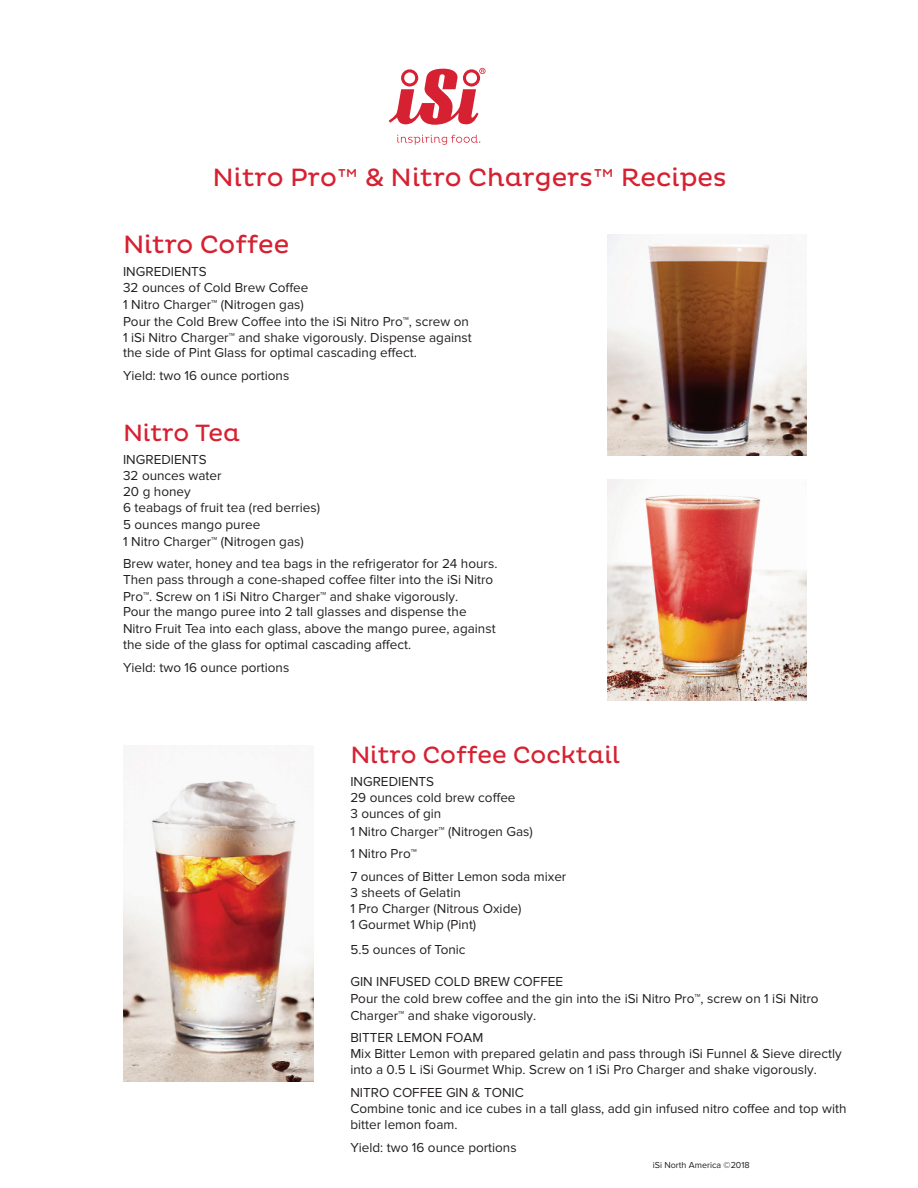
<style>
.page{position:relative;width:918px;height:1188px;background:#fff}
.page>*{position:absolute;margin:0;border:0;box-sizing:border-box;transform-origin:0 0}
.t1{font:25.5px "Pluto";color:#d62132}
.t2{font:24px "Pluto";letter-spacing:-.005em;color:#d62132}
.t3{font:13.5px/16.2px "Proxima Nova";color:#231f20}
.t4{font:9px "Proxima Nova";color:#231f20}
</style>
<div class="page">
<img style="left:123px;top:745px;width:191px;height:336px">
<img style="left:608px;top:479px;width:198px;height:222px">
<img style="left:608px;top:234px;width:198px;height:221px">
<svg style="left:389px;top:68px;width:97px;height:57px"></svg>
<svg style="left:397px;top:135px;width:83px;height:10px"></svg>
<h1 class="t1" style="left:213px;top:163px;width:515px">Nitro Pro™ &amp; Nitro Chargers™ Recipes</h1>
<h1 class="t1" style="left:123px;top:230px;width:168px">Nitro Coffee</h1>
<p class="t3" style="left:123px;top:264px;width:350px">INGREDIENTS<br>32 ounces of Cold Brew Coffee<br>1 Nitro Charger™ (Nitrogen gas)<br>Pour the Cold Brew Coffee into the iSi Nitro Pro™, screw on 1 iSi Nitro Charger™ and shake vigorously. Dispense against the side of Pint Glass for optimal cascading effect.</p>
<p class="t3" style="left:123px;top:368px;width:168px">Yield: two 16 ounce portions</p>
<h2 class="t2" style="left:123px;top:419px;width:119px">Nitro Tea</h2>
<p class="t3" style="left:123px;top:451px;width:199px">INGREDIENTS<br>32 ounces water<br>20 g honey<br>6 teabags of fruit tea (red berries)<br>5 ounces mango puree<br>1 Nitro Charger™ (Nitrogen gas)</p>
<p class="t3" style="left:123px;top:555px;width:376px;line-height:16.6px">Brew water, honey and tea bags in the refrigerator for 24 hours.<br>Then pass through a cone-shaped coffee filter into the iSi Nitro<br>Pro™. Screw on 1 iSi Nitro Charger™ and shake vigorously.</p>
<p class="t3" style="left:123px;top:604px;width:374px">Pour the mango puree into 2 tall glasses and dispense the<br>Nitro Fruit Tea into each glass, above the mango puree, against the side of the glass for optimal cascading affect.</p>
<p class="t3" style="left:123px;top:659px;width:168px">Yield: two 16 ounce portions</p>
<h2 class="t2" style="left:350px;top:741px;width:271px">Nitro Coffee Cocktail</h2>
<p class="t3" style="left:350px;top:774px;width:184px">INGREDIENTS<br>29 ounces cold brew coffee<br>3 ounces of gin<br>1 Nitro Charger™ (Nitrogen Gas)</p>
<p class="t3" style="left:350px;top:842px;width:218px;line-height:22px">1 Nitro Pro™<br>7 ounces of Bitter Lemon soda mixer</p>
<p class="t3" style="left:350px;top:884px;width:173px">3 sheets of Gelatin<br>1 Pro Charger (Nitrous Oxide)<br>1 Gourmet Whip (Pint)</p>
<p class="t3" style="left:350px;top:942px;width:117px">5.5 ounces of Tonic</p>
<p class="t3" style="left:350px;top:974px;width:470px;line-height:16.6px">GIN INFUSED COLD BREW COFFEE<br>Pour the cold brew coffee and the gin into the iSi Nitro Pro™, screw on 1 iSi Nitro<br>Charger™ and shake vigorously.</p>
<p class="t3" style="left:350px;top:1029px;width:493px">BITTER LEMON FOAM<br>Mix Bitter Lemon with prepared gelatin and pass through iSi Funnel &amp; Sieve directly into a 0.5 L iSi Gourmet Whip. Screw on 1 iSi Pro Charger and shake vigorously.</p>
<p class="t3" style="left:350px;top:1085px;width:498px">NITRO COFFEE GIN &amp; TONIC<br>Combine tonic and ice cubes in a tall glass, add gin infused nitro coffee and top with bitter lemon foam.</p>
<p class="t3" style="left:350px;top:1140px;width:168px">Yield: two 16 ounce portions</p>
<p class="t4" style="left:653px;top:1160px;width:98px">iSi North America ©2018</p>
</div>
